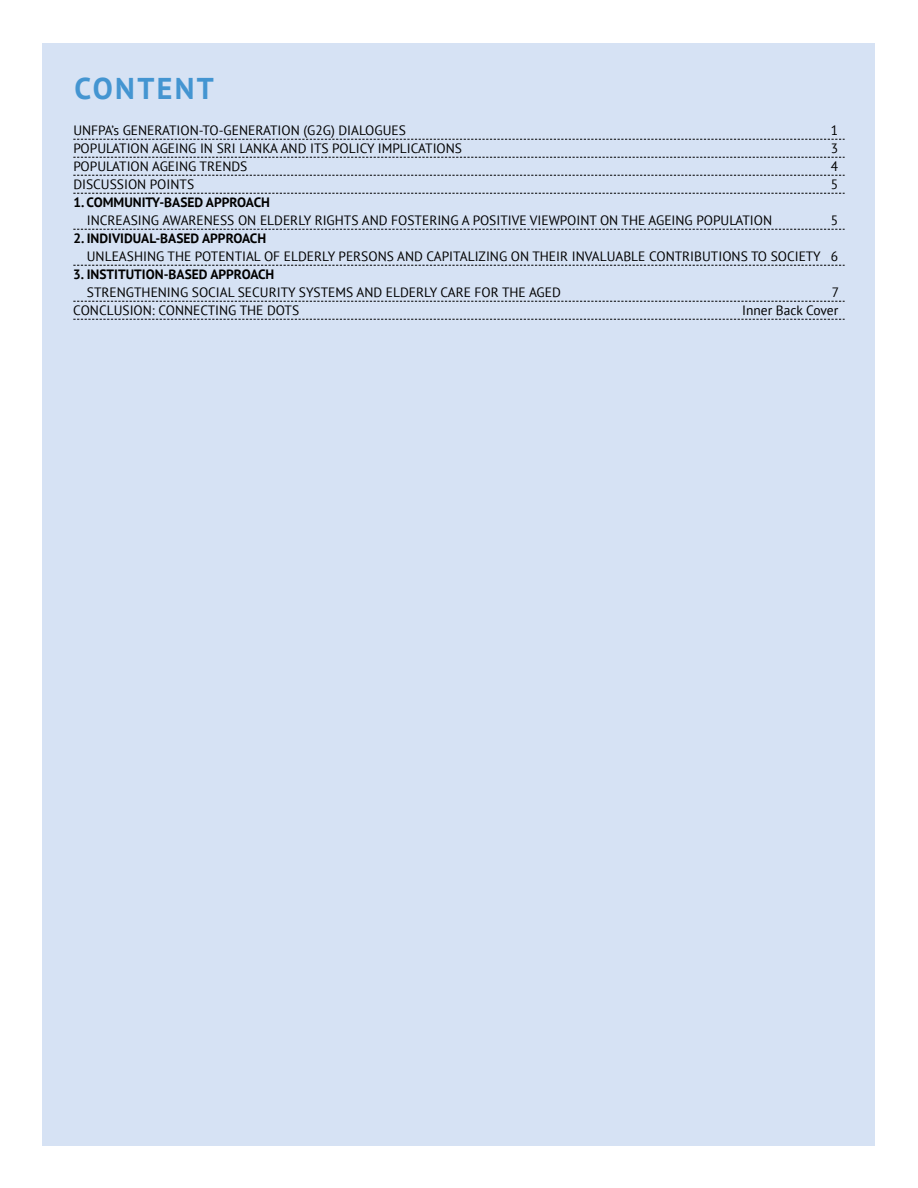
<style>
.page{position:relative;width:918px;height:1188px;background:#fff}
.page>*{position:absolute;margin:0;border:0;box-sizing:border-box;transform-origin:0 0}
.t1{font:700 30px "PT Sans";color:#4495d1}
.t2{font:13.5px "PT Sans";color:#000}
.t3{font:700 13.5px "PT Sans";color:#000}
</style>
<div class="page">
<div style="left:43px;top:43px;width:832px;height:1102px;background:#d6e2f4"></div>
<svg style="left:73px;top:139px;width:772px;height:1px"></svg>
<svg style="left:73px;top:157px;width:772px;height:1px"></svg>
<svg style="left:73px;top:175px;width:772px;height:1px"></svg>
<svg style="left:73px;top:193px;width:772px;height:1px"></svg>
<svg style="left:73px;top:229px;width:772px;height:1px"></svg>
<svg style="left:73px;top:265px;width:772px;height:1px"></svg>
<svg style="left:73px;top:301px;width:772px;height:1px"></svg>
<svg style="left:73px;top:319px;width:772px;height:1px"></svg>
<h1 class="t1" style="left:75px;top:68px;width:40px">CONTENT</h1>
<p class="t2" style="left:73px;top:121px;width:334px">UNFPA’s GENERATION-TO-GENERATION (G2G) DIALOGUES</p>
<p class="t2" style="left:831px;top:121px;width:9px">1</p>
<p class="t2" style="left:73px;top:139px;width:390px">POPULATION AGEING IN SRI LANKA AND ITS POLICY IMPLICATIONS</p>
<p class="t2" style="left:831px;top:139px;width:9px">3</p>
<p class="t2" style="left:73px;top:157px;width:176px">POPULATION AGEING TRENDS</p>
<p class="t2" style="left:831px;top:157px;width:9px">4</p>
<p class="t2" style="left:73px;top:175px;width:122px">DISCUSSION POINTS</p>
<p class="t2" style="left:831px;top:175px;width:9px">5</p>
<p class="t3" style="left:73px;top:193px;width:198px">1. COMMUNITY-BASED APPROACH</p>
<p class="t2" style="left:87px;top:211px;width:687px">INCREASING AWARENESS ON ELDERLY RIGHTS AND FOSTERING A POSITIVE VIEWPOINT ON THE AGEING POPULATION</p>
<p class="t2" style="left:831px;top:211px;width:9px">5</p>
<p class="t3" style="left:73px;top:229px;width:194px">2. INDIVIDUAL-BASED APPROACH</p>
<p class="t2" style="left:87px;top:247px;width:753px">UNLEASHING THE POTENTIAL OF ELDERLY PERSONS AND CAPITALIZING ON THEIR INVALUABLE CONTRIBUTIONS TO SOCIETY 6</p>
<p class="t3" style="left:73px;top:265px;width:203px">3. INSTITUTION-BASED APPROACH</p>
<p class="t2" style="left:87px;top:283px;width:476px">STRENGTHENING SOCIAL SECURITY SYSTEMS AND ELDERLY CARE FOR THE AGED</p>
<p class="t2" style="left:832px;top:283px;width:9px">7</p>
<p class="t2" style="left:73px;top:301px;width:227px">CONCLUSION: CONNECTING THE DOTS</p>
<p class="t2" style="left:742px;top:301px;width:98px">Inner Back Cover</p>
</div>
